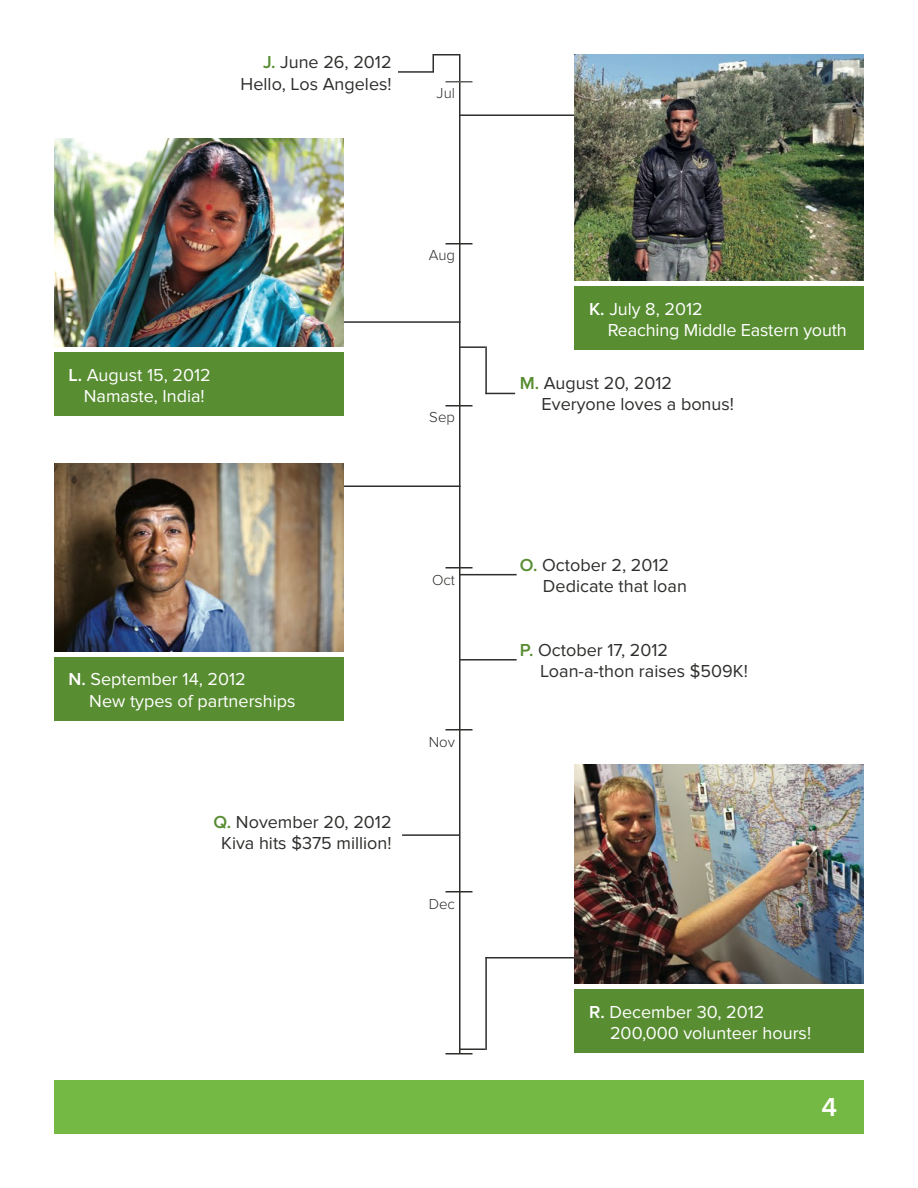
<style>
.page{position:relative;width:918px;height:1188px;background:#fff}
.page>*{position:absolute;margin:0;border:0;box-sizing:border-box;transform-origin:0 0}
.t1{font:600 27px "Proxima Nova";color:#fffffe}
.t2{font:18px/21.6px "Proxima Nova";color:#2e2f2c}
.t3{font:18px/21.6px "Proxima Nova";color:#fffffe}
.t4{font:300 15px "Proxima Nova";color:#2e2f2c}
.s1{font-weight:600;color:#588d32}
.s2{font-weight:600}
</style>
<div class="page">
<div style="left:54px;top:1080px;width:810px;height:54px;background:#74b943"></div>
<hr style="left:321px;top:321px;width:139px;height:2px;background:#2e2f2c">
<hr style="left:321px;top:485px;width:139px;height:2px;background:#2e2f2c">
<hr style="left:460px;top:114px;width:129px;height:2px;background:#2e2f2c">
<hr style="left:459px;top:54px;width:1px;height:1000px;background:#2e2f2c">
<svg style="left:446px;top:81px;width:26px;height:1px"></svg>
<svg style="left:446px;top:243px;width:26px;height:1px"></svg>
<svg style="left:446px;top:405px;width:26px;height:1px"></svg>
<svg style="left:446px;top:567px;width:26px;height:1px"></svg>
<svg style="left:446px;top:729px;width:26px;height:1px"></svg>
<svg style="left:446px;top:891px;width:26px;height:1px"></svg>
<svg style="left:446px;top:1053px;width:26px;height:1px"></svg>
<div style="left:54px;top:657px;width:289px;height:63px;background:#588d32"></div>
<div style="left:575px;top:990px;width:289px;height:63px;background:#588d32"></div>
<div style="left:575px;top:287px;width:289px;height:63px;background:#588d32"></div>
<div style="left:54px;top:353px;width:289px;height:63px;background:#588d32"></div>
<img style="left:54px;top:463px;width:289px;height:188px">
<img style="left:54px;top:138px;width:289px;height:208px">
<img style="left:575px;top:54px;width:289px;height:227px">
<hr style="left:434px;top:54px;width:26px;height:2px;background:#2e2f2c">
<hr style="left:460px;top:346px;width:25px;height:2px;background:#2e2f2c">
<hr style="left:460px;top:1048px;width:25px;height:2px;background:#2e2f2c">
<hr style="left:398px;top:71px;width:36px;height:2px;background:#2e2f2c">
<hr style="left:485px;top:393px;width:30px;height:1px;background:#2e2f2c">
<hr style="left:485px;top:957px;width:98px;height:1px;background:#2e2f2c">
<svg style="left:433px;top:54px;width:1px;height:17px"></svg>
<hr style="left:485px;top:346px;width:2px;height:48px;background:#2e2f2c">
<hr style="left:485px;top:957px;width:2px;height:93px;background:#2e2f2c">
<hr style="left:459px;top:574px;width:58px;height:1px;background:#2e2f2c">
<hr style="left:459px;top:659px;width:58px;height:2px;background:#2e2f2c">
<hr style="left:402px;top:834px;width:58px;height:2px;background:#2e2f2c">
<img style="left:575px;top:765px;width:289px;height:219px">
<p class="t2" style="left:241px;top:52px;width:153px;text-align:right"><span class="s1">J.</span> June 26, 2012<br>Hello, Los Angeles!</p>
<p class="t4" style="left:437px;top:84px;width:20px">Jul</p>
<p class="t3" style="left:69px;top:364px;width:144px;text-align:center"><span class="s2">L.</span> August 15, 2012<br>Namaste, India!</p>
<p class="t4" style="left:429px;top:247px;width:28px">Aug</p>
<p class="t4" style="left:429px;top:409px;width:27px">Sep</p>
<p class="t3" style="left:89px;top:668px;width:208px;text-indent:-21px"><span class="s2">N.</span> September 14, 2012<br>New types of partnerships</p>
<p class="t2" style="left:214px;top:811px;width:180px;text-align:center"><span class="s1">Q.</span> November 20, 2012<br>Kiva hits $375 million!</p>
<p class="t4" style="left:432px;top:571px;width:24px">Oct</p>
<p class="t4" style="left:429px;top:734px;width:28px">Nov</p>
<p class="t4" style="left:429px;top:895px;width:28px">Dec</p>
<p class="t3" style="left:608px;top:298px;width:241px;text-indent:-19px"><span class="s2">K.</span> July 8, 2012<br>Reaching Middle Eastern youth</p>
<p class="t2" style="left:542px;top:372px;width:194px;text-indent:-22px"><span class="s1">M.</span> August 20, 2012<br>Everyone loves a bonus!</p>
<p class="t2" style="left:543px;top:554px;width:145px;text-indent:-23px"><span class="s1">O.</span> October 2, 2012<br>Dedicate that loan</p>
<p class="t2" style="left:540px;top:639px;width:209px;text-indent:-20px"><span class="s1">P.</span> October 17, 2012<br>Loan-a-thon raises $509K!</p>
<p class="t3" style="left:610px;top:1001px;width:203px;text-indent:-21px"><span class="s2">R.</span> December 30, 2012<br>200,000 volunteer hours!</p>
<h1 class="t1" style="left:821px;top:1092px;width:17px">4</h1>
</div>
